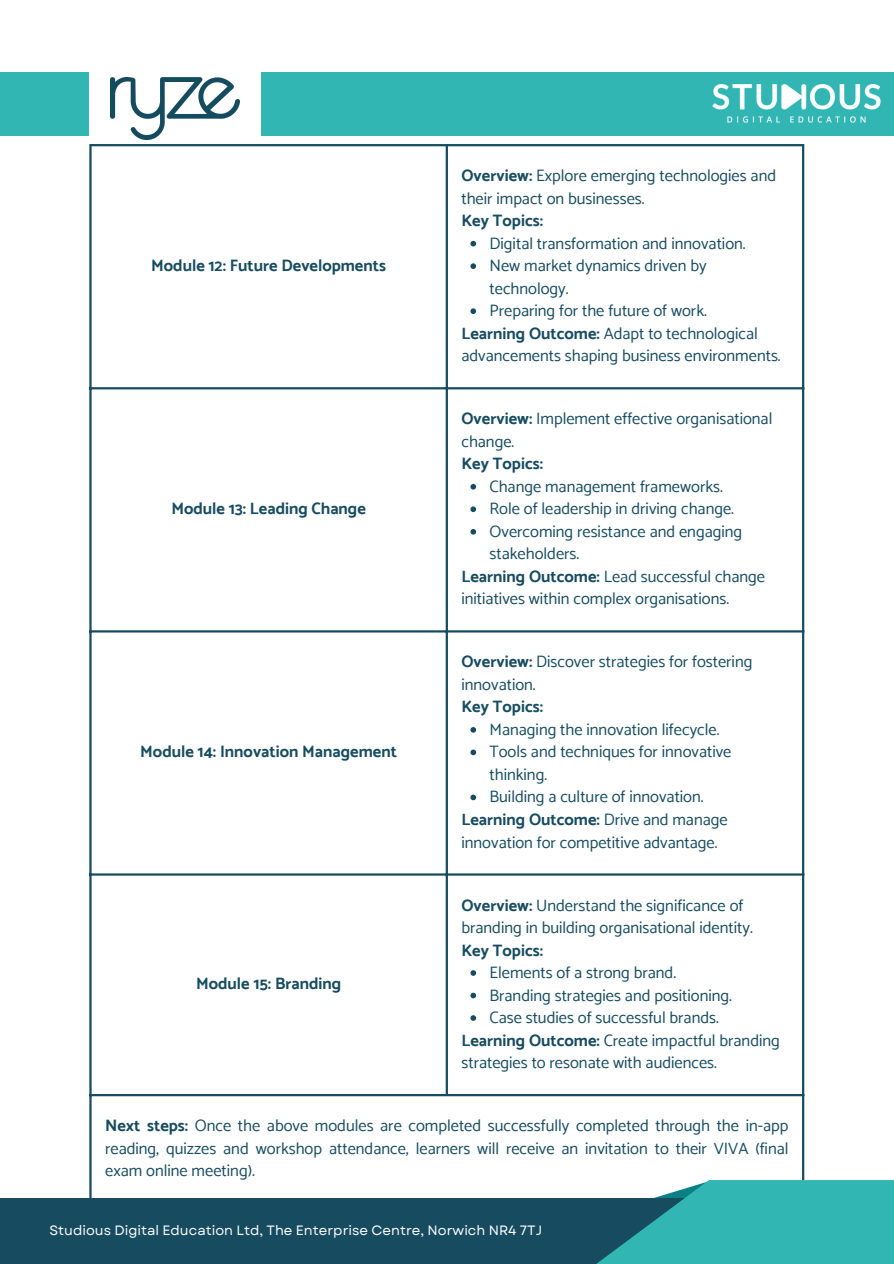
<style>
.page{position:relative;width:894px;height:1264px;background:#fff}
.page>*{position:absolute;margin:0;border:0;box-sizing:border-box;transform-origin:0 0}
.t1{font:16.5px/22.5px "Catamaran";color:#174c60}
.t2{font:700 16.5px "Catamaran";color:#174c60}
.t3{font:13.5px "Garet";color:#fff}
.s1{font-weight:700}
</style>
<div class="page">
<div style="left:0;top:1197px;width:893px;height:66px;background:#174c60"></div>
<div style="left:0;top:72px;width:89px;height:64px;background:#31b6b3"></div>
<div style="left:261px;top:72px;width:632px;height:64px;background:#31b6b3"></div>
<img style="left:111px;top:78px;width:128px;height:61px">
<img style="left:712px;top:84px;width:169px;height:39px">
<svg style="left:470px;top:241px;width:6px;height:5px"></svg>
<svg style="left:470px;top:263px;width:6px;height:6px"></svg>
<svg style="left:470px;top:308px;width:6px;height:6px"></svg>
<svg style="left:470px;top:484px;width:6px;height:5px"></svg>
<svg style="left:470px;top:506px;width:6px;height:6px"></svg>
<svg style="left:470px;top:529px;width:6px;height:5px"></svg>
<svg style="left:470px;top:727px;width:6px;height:5px"></svg>
<svg style="left:470px;top:749px;width:6px;height:6px"></svg>
<svg style="left:470px;top:794px;width:6px;height:6px"></svg>
<svg style="left:470px;top:970px;width:6px;height:5px"></svg>
<svg style="left:470px;top:992px;width:6px;height:6px"></svg>
<svg style="left:470px;top:1015px;width:6px;height:5px"></svg>
<hr style="left:89px;top:146px;width:3px;height:1055px;background:#174c60">
<hr style="left:445px;top:146px;width:3px;height:947px;background:#174c60">
<hr style="left:801px;top:146px;width:3px;height:1055px;background:#174c60">
<hr style="left:89px;top:144px;width:715px;height:2px;background:#174c60">
<hr style="left:89px;top:387px;width:715px;height:2px;background:#174c60">
<hr style="left:89px;top:630px;width:715px;height:2px;background:#174c60">
<hr style="left:89px;top:873px;width:715px;height:2px;background:#174c60">
<hr style="left:89px;top:1093px;width:715px;height:3px;background:#174c60">
<svg style="left:563px;top:1179px;width:330px;height:84px;fill:#31b6b3"></svg>
<p class="t2" style="left:151px;top:256px;width:236px">Module 12: Future Developments</p>
<p class="t2" style="left:171px;top:499px;width:196px">Module 13: Leading Change</p>
<p class="t2" style="left:140px;top:742px;width:258px">Module 14: Innovation Management</p>
<p class="t2" style="left:196px;top:974px;width:147px">Module 15: Branding</p>
<p class="t1" style="left:461px;top:164px;width:316px"><span class="s1">Overview:</span> Explore emerging technologies and their impact on businesses.</p>
<p class="t2" style="left:461px;top:211px;width:83px">Key Topics:</p>
<p class="t1" style="left:489px;top:232px;width:257px">Digital transformation and innovation.</p>
<p class="t1" style="left:489px;top:254px;width:218px">New market dynamics driven by technology.</p>
<p class="t1" style="left:489px;top:299px;width:219px">Preparing for the future of work.</p>
<p class="t1" style="left:461px;top:322px;width:321px"><span class="s1">Learning Outcome:</span> Adapt to technological advancements shaping business environments.</p>
<p class="t1" style="left:461px;top:407px;width:312px"><span class="s1">Overview:</span> Implement effective organisational change.</p>
<p class="t2" style="left:461px;top:454px;width:83px">Key Topics:</p>
<p class="t1" style="left:489px;top:475px;width:235px">Change management frameworks.</p>
<p class="t1" style="left:489px;top:497px;width:246px">Role of leadership in driving change.</p>
<p class="t1" style="left:489px;top:520px;width:254px">Overcoming resistance and engaging stakeholders.</p>
<p class="t1" style="left:461px;top:565px;width:305px"><span class="s1">Learning Outcome:</span> Lead successful change initiatives within complex organisations.</p>
<p class="t1" style="left:461px;top:650px;width:292px"><span class="s1">Overview:</span> Discover strategies for fostering innovation.</p>
<p class="t2" style="left:461px;top:697px;width:83px">Key Topics:</p>
<p class="t1" style="left:489px;top:718px;width:231px">Managing the innovation lifecycle.</p>
<p class="t1" style="left:489px;top:740px;width:243px">Tools and techniques for innovative thinking.</p>
<p class="t1" style="left:489px;top:785px;width:215px">Building a culture of innovation.</p>
<p class="t1" style="left:461px;top:808px;width:268px"><span class="s1">Learning Outcome:</span> Drive and manage innovation for competitive advantage.</p>
<p class="t1" style="left:461px;top:893px;width:293px"><span class="s1">Overview:</span> Understand the significance of branding in building organisational identity.</p>
<p class="t2" style="left:461px;top:940px;width:83px">Key Topics:</p>
<p class="t1" style="left:489px;top:961px;width:188px">Elements of a strong brand.</p>
<p class="t1" style="left:489px;top:983px;width:244px">Branding strategies and positioning.</p>
<p class="t1" style="left:489px;top:1006px;width:231px">Case studies of successful brands.</p>
<p class="t1" style="left:461px;top:1028px;width:320px"><span class="s1">Learning Outcome:</span> Create impactful branding strategies to resonate with audiences.</p>
<p class="t1" style="left:105px;top:1114px;width:684px;text-align:justify"><span class="s1">Next steps:</span> Once the above modules are completed successfully completed through the in-app reading, quizzes and workshop attendance, learners will receive an invitation to their VIVA (final exam online meeting).</p>
<p class="t3" style="left:49px;top:1220px;width:494px">Studious Digital Education Ltd, The Enterprise Centre, Norwich NR4 7TJ</p>
</div>
